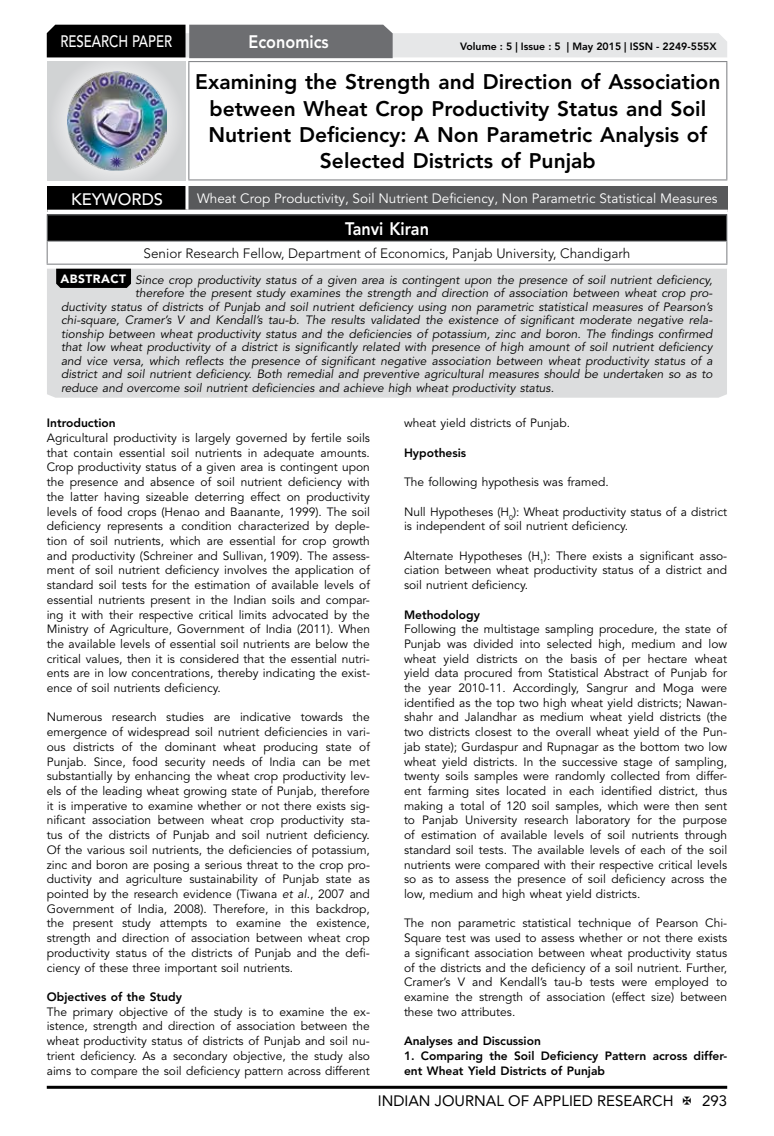
<style>
.page{position:relative;width:774px;height:1136px;background:#fff}
.page>*{position:absolute;margin:0;border:0;box-sizing:border-box;transform-origin:0 0}
.t1{font:800 21px/26.2px "Avenir LT Std";color:#000;text-align:center}
.t2{font:800 18px "Avenir LT Std";color:#fff;scale:.9 1}
.t3{font:500 16.5px "Avenir LT Std";color:#fff;scale:.8 1}
.t4{font:500 16.5px "Avenir LT Std";color:#fff}
.t5{font:15px "Avenir LT Std";color:#000}
.t6{font:13.5px "Avenir LT Std";color:#fff}
.t7{font:300 13.5px "Avenir LT Std";color:#000}
.t8{font:12px/14.7px "Avenir LT Std";color:#000;text-align:justify}
.t9{font:italic 12px "Avenir LT Std";color:#000}
.t10{font:800 12px/14.7px "Avenir LT Std";color:#000}
.t11{font:800 10.5px "Avenir LT Std";color:#000}
.s1{font-weight:900;font-style:normal;color:#fff}
.s2{font-style:italic}
</style>
<div class="page">
<hr style="left:47px;top:1085px;width:680px;height:3px;background:#000">
<div style="left:48px;top:62px;width:137px;height:118px;background:linear-gradient(to right,#d9dadb,#d9dadb)"></div>
<img style="left:68px;top:71px;width:99px;height:100px">
<svg style="left:47px;top:25px;width:680px;height:33px;background:#979899"></svg>
<hr style="left:188px;top:61px;width:539px;height:1px;background:#808285">
<hr style="left:188px;top:62px;width:1px;height:117px;background:#808285">
<hr style="left:726px;top:62px;width:1px;height:117px;background:#808285">
<hr style="left:188px;top:179px;width:539px;height:1px;background:#808285">
<div style="left:47px;top:215px;width:680px;height:26px;background:#000"></div>
<hr style="left:47px;top:214px;width:680px;height:1px;background:#808285">
<hr style="left:47px;top:241px;width:680px;height:1px;background:#808285">
<svg style="left:47px;top:215px;width:1px;height:48px"></svg>
<svg style="left:726px;top:215px;width:1px;height:48px"></svg>
<hr style="left:47px;top:263px;width:680px;height:2px;background:#808285">
<div style="left:47px;top:186px;width:140px;height:25px;background:#000"></div>
<div style="left:187px;top:186px;width:541px;height:25px;background:#58595b"></div>
<hr style="left:185px;top:186px;width:3px;height:24px;background:#fff">
<hr style="left:47px;top:210px;width:140px;height:3px;background:#fff">
<hr style="left:187px;top:210px;width:541px;height:3px;background:#fff">
<div style="left:47px;top:269px;width:680px;height:128px;background:#dcddde"></div>
<svg style="left:56px;top:269px;width:75px;height:19px"></svg>
<h3 class="t3" style="left:60px;top:32px;width:139px">RESEARCH PAPER</h3>
<h2 class="t2" style="left:249px;top:31px;width:90px">Economics</h2>
<p class="t11" style="left:460px;top:41px;width:258px">Volume : 5 | Issue : 5 | May 2015 | ISSN - 2249-555X</p>
<h1 class="t1" style="left:195px;top:69px;width:526px">Examining the Strength and Direction of Association between Wheat Crop Productivity Status and Soil Nutrient Deficiency: A Non Parametric Analysis of Selected Districts of Punjab</h1>
<h3 class="t4" style="left:71px;top:189px;width:94px">KEYWORDS</h3>
<p class="t6" style="left:197px;top:190px;width:522px">Wheat Crop Productivity, Soil Nutrient Deficiency, Non Parametric Statistical Measures</p>
<h2 class="t2" style="left:345px;top:218px;width:95px">Tanvi Kiran</h2>
<p class="t7" style="left:144px;top:245px;width:488px">Senior Research Fellow, Department of Economics, Panjab University, Chandigarh</p>
<p class="t9" style="left:60px;top:273px;width:654px"><span class="s1">ABSTRACT</span> Since crop productivity status of a given area is contingent upon the presence of soil nutrient deficiency,</p>
<p class="t9" style="left:135px;top:286px;width:579px">therefore the present study examines the strength and direction of association between wheat crop pro-</p>
<p class="t9" style="left:61px;top:300px;width:653px">ductivity status of districts of Punjab and soil nutrient deficiency using non parametric statistical measures of Pearson’s</p>
<p class="t9" style="left:61px;top:313px;width:653px">chi-square, Cramer’s V and Kendall’s tau-b. The results validated the existence of significant moderate negative rela-</p>
<p class="t9" style="left:61px;top:327px;width:653px">tionship between wheat productivity status and the deficiencies of potassium, zinc and boron. The findings confirmed</p>
<p class="t9" style="left:61px;top:340px;width:653px">that low wheat productivity of a district is significantly related with presence of high amount of soil nutrient deficiency</p>
<p class="t9" style="left:61px;top:354px;width:653px">and vice versa, which reflects the presence of significant negative association between wheat productivity status of a</p>
<p class="t9" style="left:61px;top:367px;width:653px">district and soil nutrient deficiency. Both remedial and preventive agricultural measures should be undertaken so as to</p>
<p class="t9" style="left:61px;top:381px;width:494px">reduce and overcome soil nutrient deficiencies and achieve high wheat productivity status.</p>
<p class="t10" style="left:47px;top:416px;width:70px">Introduction</p>
<p class="t8" style="left:47px;top:431px;width:325px">Agricultural productivity is largely governed by fertile soils that contain essential soil nutrients in adequate amounts.<br>Crop productivity status of a given area is contingent upon the presence and absence of soil nutrient deficiency with the latter having sizeable deterring effect on productivity levels of food crops (Henao and Baanante, 1999). The soil deficiency represents a condition characterized by deple&shy;tion of soil nutrients, which are essential for crop growth and productivity (Schreiner and Sullivan, 1909). The assess&shy;ment of soil nutrient deficiency involves the application of standard soil tests for the estimation of available levels of essential nutrients present in the Indian soils and compar&shy;ing it with their respective critical limits advocated by the Ministry of Agriculture, Government of India (2011). When the available levels of essential soil nutrients are below the critical values, then it is considered that the essential nutri&shy;ents are in low concentrations, thereby indicating the exist&shy;ence of soil nutrients deficiency.</p>
<p class="t8" style="left:47px;top:710px;width:325px">Numerous research studies are indicative towards the emergence of widespread soil nutrient deficiencies in vari&shy;ous districts of the dominant wheat producing state of Punjab. Since, food security needs of India can be met substantially by enhancing the wheat crop productivity lev&shy;els of the leading wheat growing state of Punjab, therefore it is imperative to examine whether or not there exists sig&shy;nificant association between wheat crop productivity sta&shy;tus of the districts of Punjab and soil nutrient deficiency.<br>Of the various soil nutrients, the deficiencies of potassium, zinc and boron are posing a serious threat to the crop pro&shy;ductivity and agriculture sustainability of Punjab state as pointed by the research evidence (Tiwana <span class="s2">et al</span>., 2007 and Government of India, 2008). Therefore, in this backdrop, the present study attempts to examine the existence, strength and direction of association between wheat crop productivity status of the districts of Punjab and the defi&shy;ciency of these three important soil nutrients.</p>
<p class="t10" style="left:47px;top:989px;width:137px">Objectives of the Study</p>
<p class="t8" style="left:47px;top:1004px;width:325px">The primary objective of the study is to examine the ex&shy;istence, strength and direction of association between the wheat productivity status of districts of Punjab and soil nu&shy;trient deficiency. As a secondary objective, the study also aims to compare the soil deficiency pattern across different</p>
<p class="t8" style="left:404px;top:416px;width:168px">wheat yield districts of Punjab.</p>
<p class="t10" style="left:404px;top:445px;width:64px">Hypothesis</p>
<p class="t8" style="left:404px;top:475px;width:206px">The following hypothesis was framed.</p>
<p class="t8" style="left:404px;top:504px;width:325px">Null Hypotheses (H<sub>0</sub>): Wheat productivity status of a district is independent of soil nutrient deficiency.</p>
<p class="t8" style="left:404px;top:548px;width:325px">Alternate Hypotheses (H<sub>1</sub>): There exists a significant asso&shy;ciation between wheat productivity status of a district and soil nutrient deficiency.</p>
<p class="t10" style="left:404px;top:607px;width:77px">Methodology</p>
<p class="t8" style="left:404px;top:622px;width:325px">Following the multistage sampling procedure, the state of Punjab was divided into selected high, medium and low wheat yield districts on the basis of per hectare wheat yield data procured from Statistical Abstract of Punjab for the year 2010-11. Accordingly, Sangrur and Moga were identified as the top two high wheat yield districts; Nawan&shy;shahr and Jalandhar as medium wheat yield districts (the two districts closest to the overall wheat yield of the Pun&shy;jab state); Gurdaspur and Rupnagar as the bottom two low wheat yield districts. In the successive stage of sampling, twenty soils samples were randomly collected from differ&shy;ent farming sites located in each identified district, thus making a total of 120 soil samples, which were then sent to Panjab University research laboratory for the purpose of estimation of available levels of soil nutrients through standard soil tests. The available levels of each of the soil nutrients were compared with their respective critical levels so as to assess the presence of soil deficiency across the low, medium and high wheat yield districts.</p>
<p class="t8" style="left:404px;top:916px;width:325px">The non parametric statistical technique of Pearson Chi-Square test was used to assess whether or not there exists a significant association between wheat productivity status of the districts and the deficiency of a soil nutrient. Further, Cramer’s V and Kendall’s tau-b tests were employed to examine the strength of association (effect size) between these two attributes.</p>
<p class="t10" style="left:404px;top:1033px;width:138px">Analyses and Discussion</p>
<p class="t10" style="left:404px;top:1048px;width:325px">1. Comparing the Soil Deficiency Pattern across differ&shy;ent Wheat Yield Districts of Punjab</p>
<p class="t5" style="left:378px;top:1091px;width:297px">INDIAN JOURNAL OF APPLIED RESEARCH</p>
<p class="t5" style="left:702px;top:1091px;width:27px">293</p>
</div>
